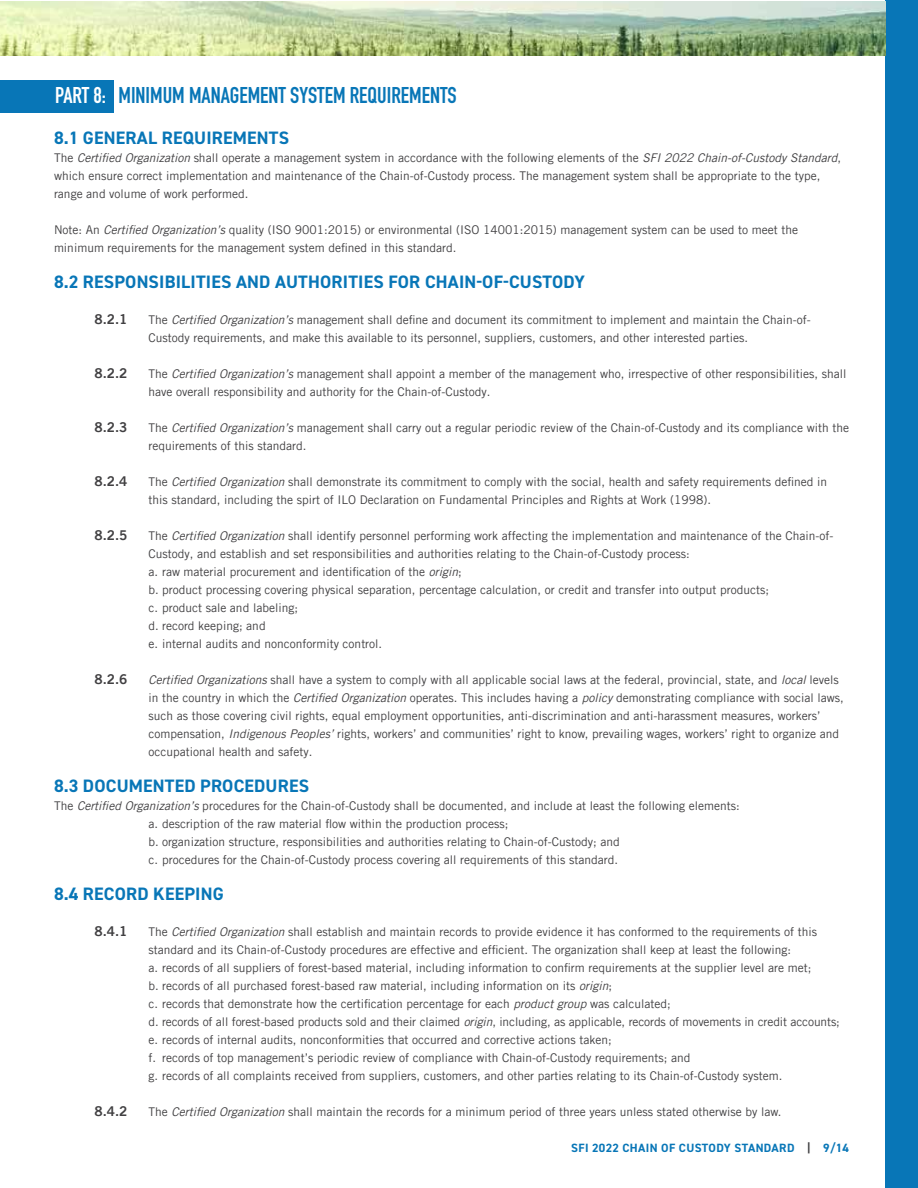
<style>
.page{position:relative;width:918px;height:1188px;background:#fff}
.page>*{position:absolute;margin:0;border:0;box-sizing:border-box;transform-origin:0 0}
.t1{font:700 22.5px "DIN Condensed";color:#0876b7}
.t2{font:700 18px "DIN2014";letter-spacing:.01em;color:#0876b7}
.t3{font:13.5px "Trade Gothic LT Pro Bd 2";color:#414042}
.t4{font:12px/18px "Trade Gothic LT Pro";color:#414042}
.t5{font:700 12px "DIN2014";letter-spacing:.03em;color:#0876b7}
.s1{color:#fff}
.s2{font-style:italic}
.s3{color:#414042}
</style>
<div class="page">
<div style="left:886px;top:0;width:32px;height:1188px;background:#0876b7"></div>
<img style="left:0;top:1px;width:886px;height:54px">
<div style="left:0;top:80px;width:113px;height:32px;background:#0876b7"></div>
<h1 class="t1" style="left:55px;top:80px;width:403px"><span class="s1">PART 8:</span> MINIMUM MANAGEMENT SYSTEM REQUIREMENTS</h1>
<h2 class="t2" style="left:54px;top:126px;width:237px">8.1 GENERAL REQUIREMENTS</h2>
<p class="t4" style="left:54px;top:149px;width:789px">The <span class="s2">Certified Organization</span> shall operate a management system in accordance with the following elements of the <span class="s2">SFI 2022 Chain-of-Custody Standard</span>, which ensure correct implementation and maintenance of the Chain-of-Custody process. The management system shall be appropriate to the type, range and volume of work performed.</p>
<p class="t4" style="left:54px;top:221px;width:746px">Note: An <span class="s2">Certified Organization’s</span> quality (ISO 9001:2015) or environmental (ISO 14001:2015) management system can be used to meet the minimum requirements for the management system defined in this standard.</p>
<h2 class="t2" style="left:54px;top:270px;width:533px">8.2 RESPONSIBILITIES AND AUTHORITIES FOR CHAIN-OF-CUSTODY</h2>
<p class="t3" style="left:94px;top:311px;width:34px">8.2.1</p>
<p class="t4" style="left:149px;top:311px;width:664px">The <span class="s2">Certified Organization’s</span> management shall define and document its commitment to implement and maintain the Chain-of-<br>Custody requirements, and make this available to its personnel, suppliers, customers, and other interested parties.</p>
<p class="t3" style="left:94px;top:365px;width:34px">8.2.2</p>
<p class="t4" style="left:149px;top:365px;width:699px">The <span class="s2">Certified Organization’s</span> management shall appoint a member of the management who, irrespective of other responsibilities, shall have overall responsibility and authority for the Chain-of-Custody.</p>
<p class="t3" style="left:94px;top:419px;width:34px">8.2.3</p>
<p class="t4" style="left:149px;top:419px;width:702px">The <span class="s2">Certified Organization’s</span> management shall carry out a regular periodic review of the Chain-of-Custody and its compliance with the requirements of this standard.</p>
<p class="t3" style="left:94px;top:473px;width:34px">8.2.4</p>
<p class="t4" style="left:149px;top:473px;width:680px">The <span class="s2">Certified Organization</span> shall demonstrate its commitment to comply with the social, health and safety requirements defined in this standard, including the spirt of ILO Declaration on Fundamental Principles and Rights at Work (1998).</p>
<p class="t3" style="left:94px;top:527px;width:34px">8.2.5</p>
<p class="t4" style="left:149px;top:527px;width:686px">The <span class="s2">Certified Organization</span> shall identify personnel performing work affecting the implementation and maintenance of the Chain-of-Custody, and establish and set responsibilities and authorities relating to the Chain-of-Custody process:<br>a. raw material procurement and identification of the <span class="s2">origin</span>;<br>b. product processing covering physical separation, percentage calculation, or credit and transfer into output products;<br>c. product sale and labeling;<br>d. record keeping; and<br>e. internal audits and nonconformity control.</p>
<p class="t3" style="left:94px;top:671px;width:34px">8.2.6</p>
<p class="t4" style="left:149px;top:671px;width:697px"><span class="s2">Certified Organizations</span> shall have a system to comply with all applicable social laws at the federal, provincial, state, and <span class="s2">local</span> levels in the country in which the <span class="s2">Certified Organization</span> operates. This includes having a <span class="s2">policy</span> demonstrating compliance with social laws, such as those covering civil rights, equal employment opportunities, anti-discrimination and anti-harassment measures, workers’ compensation, <span class="s2">Indigenous Peoples’</span> rights, workers’ and communities’ right to know, prevailing wages, workers’ right to organize and occupational health and safety.</p>
<h2 class="t2" style="left:54px;top:774px;width:257px">8.3 DOCUMENTED PROCEDURES</h2>
<p class="t4" style="left:148px;top:797px;width:593px;text-indent:-94px">The <span class="s2">Certified Organization’s</span> procedures for the Chain-of-Custody shall be documented, and include at least the following elements: a. description of the raw material flow within the production process;<br>b. organization structure, responsibilities and authorities relating to Chain-of-Custody; and<br>c. procedures for the Chain-of-Custody process covering all requirements of this standard.</p>
<h2 class="t2" style="left:54px;top:882px;width:171px">8.4 RECORD KEEPING</h2>
<p class="t3" style="left:94px;top:923px;width:34px">8.4.1</p>
<p class="t4" style="left:149px;top:923px;width:693px">The <span class="s2">Certified Organization</span> shall establish and maintain records to provide evidence it has conformed to the requirements of this standard and its Chain-of-Custody procedures are effective and efficient. The organization shall keep at least the following:<br>a. records of all suppliers of forest-based material, including information to confirm requirements at the supplier level are met;<br>b. records of all purchased forest-based raw material, including information on its <span class="s2">origin</span>;<br>c. records that demonstrate how the certification percentage for each <span class="s2">product group</span> was calculated;<br>d. records of all forest-based products sold and their claimed <span class="s2">origin</span>, including, as applicable, records of movements in credit accounts; e. records of internal audits, nonconformities that occurred and corrective actions taken;<br>f. records of top management’s periodic review of compliance with Chain-of-Custody requirements; and<br>g. records of all complaints received from suppliers, customers, and other parties relating to its Chain-of-Custody system.</p>
<p class="t3" style="left:94px;top:1103px;width:34px">8.4.2</p>
<p class="t4" style="left:149px;top:1103px;width:634px">The <span class="s2">Certified Organization</span> shall maintain the records for a minimum period of three years unless stated otherwise by law.</p>
<p class="t5" style="left:571px;top:1140px;width:279px">SFI 2022 CHAIN OF CUSTODY STANDARD <span class="s3">|</span> 9/14</p>
</div>
